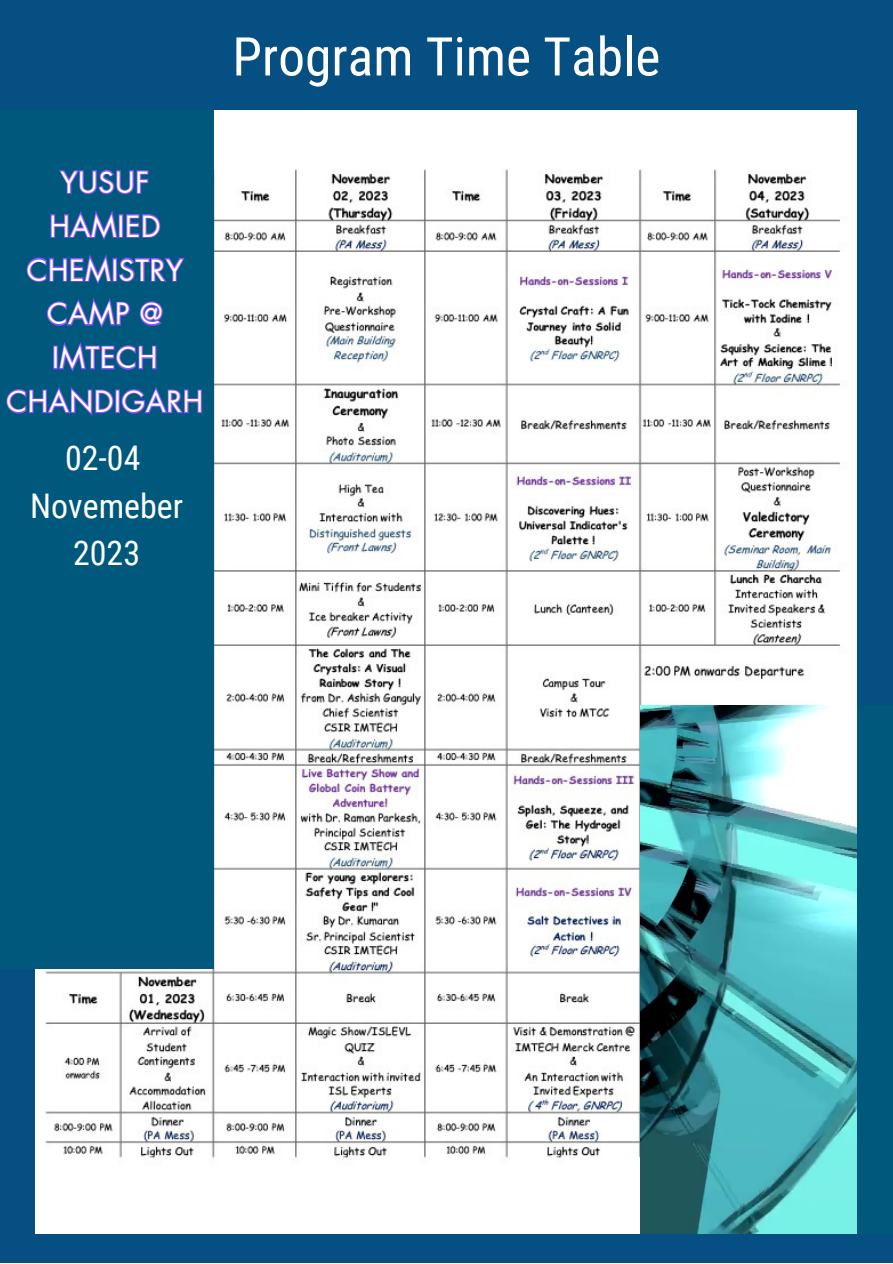
<style>
.page{position:relative;width:893px;height:1264px;background:#fff}
.page>*{position:absolute;margin:0;border:0;box-sizing:border-box;transform-origin:0 0}
.t1{font:53.4px "Roboto Condensed";color:#fefefe}
.t2{font:33.9px "Roboto Condensed";color:#fff}
.t3{font:28.5px/43.8px "Futura LT Pro";letter-spacing:.025em;color:#fefefe;text-align:center}
</style>
<div class="page">
<div style="left:0;top:0;width:892px;height:1262px;background:#054f82"></div>
<img style="left:36px;top:111px;width:820px;height:1122px">
<div style="left:640px;top:705px;width:252px;height:528px;background:#00587d"></div>
<div style="left:0;top:111px;width:213px;height:858px;background:#00587d"></div>
<img style="left:640px;top:705px;width:216px;height:528px">
<svg style="left:26px;top:169px;width:159px;height:203px"></svg>
<svg style="left:6px;top:387px;width:196px;height:29px"></svg>
<p class="t3" style="left:27px;top:162px;width:158px">YUSUF<br>HAMIED<br>CHEMISTRY<br>CAMP @</p>
<p class="t3" style="left:7px;top:337px;width:198px">IMTECH<br>CHANDIGARH</p>
<p class="t2" style="left:65px;top:439px;width:77px">02-04</p>
<p class="t2" style="left:30px;top:486px;width:154px">Novemeber</p>
<p class="t2" style="left:73px;top:533px;width:68px">2023</p>
<p class="t1" style="left:232px;top:26px;width:429px">Program Time Table</p>
</div>
